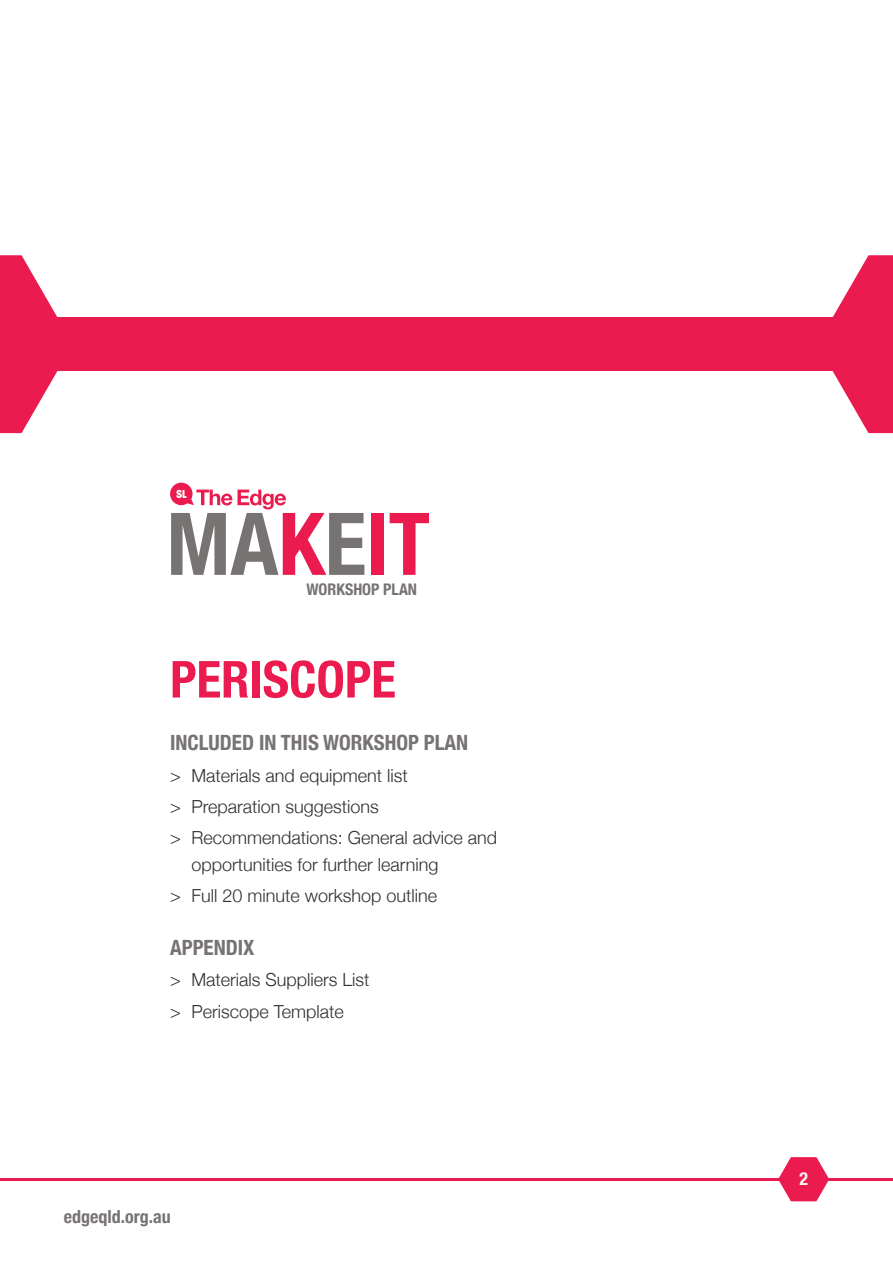
<style>
.page{position:relative;width:893px;height:1263px;background:#fff}
.page>*{position:absolute;margin:0;border:0;box-sizing:border-box;transform-origin:0 0}
.t1{font:700 condensed 51px "Helvetica Neue";color:#eb1b4f}
.t2{font:700 condensed 21px "Helvetica Neue";color:#767372}
.t3{font:300 18px/31.2px "Helvetica Neue";color:#312f30}
.t4{font:700 condensed 18px "Helvetica Neue";color:#767372}
.t5{font:700 condensed 18px "Helvetica Neue";color:#f4f3f3}
.t6{font:700 condensed 16.05px "Helvetica Neue";color:#767372}
</style>
<div class="page">
<svg style="left:170px;top:482px;width:194px;height:93px"></svg>
<div style="left:371px;top:513px;width:13px;height:62px;background:#eb1b4f"></div>
<svg style="left:390px;top:513px;width:39px;height:62px"></svg>
<hr style="left:0;top:1178px;width:893px;height:2px;background:#eb1b4f">
<svg style="left:778px;top:1157px;width:51px;height:44px"></svg>
<div style="left:0;top:318px;width:893px;height:53px;background:#eb1b4f"></div>
<svg style="left:817px;top:255px;width:76px;height:178px"></svg>
<svg style="left:0;top:255px;width:73px;height:178px"></svg>
<p class="t6" style="left:306px;top:576px;width:112px">WORKSHOP PLAN</p>
<h1 class="t1" style="left:170px;top:637px;width:227px">PERISCOPE</h1>
<p class="t2" style="left:170px;top:725px;width:300px">INCLUDED IN THIS WORKSHOP PLAN</p>
<p class="t3" style="left:170px;top:758px;width:329px">&gt; Materials and equipment list<br>&gt; Preparation suggestions<br>&gt; Recommendations: General advice and</p>
<p class="t3" style="left:170px;top:848px;width:270px;text-align:right">opportunities for further learning<br>&gt; Full 20 minute workshop outline</p>
<p class="t2" style="left:170px;top:930px;width:86px">APPENDIX</p>
<p class="t3" style="left:170px;top:963px;width:201px">&gt; Materials Suppliers List &gt; Periscope Template</p>
<p class="t4" style="left:64px;top:1202px;width:108px">edgeqld.org.au</p>
<p class="t5" style="left:799px;top:1163px;width:10px">2</p>
</div>
